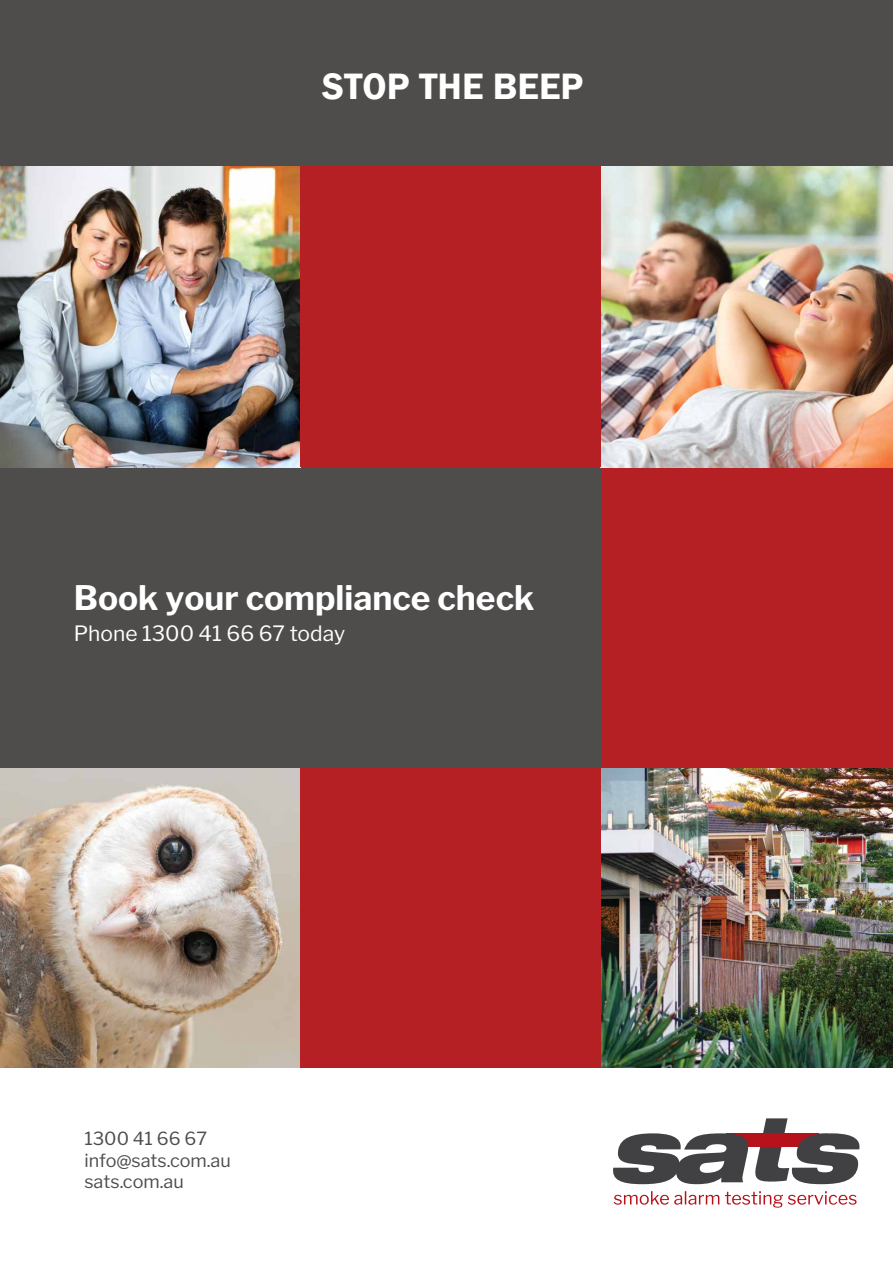
<style>
.page{position:relative;width:893px;height:1263px;background:#fff}
.page>*{position:absolute;margin:0;border:0;box-sizing:border-box;transform-origin:0 0}
.t1{font:600 37.8px "Franklin Gothic";color:#fff}
.t2{font:700 33.6px "Libre Franklin";color:#fff}
.t3{font:21px "Libre Franklin";color:#fff}
.t4{font:18px/21.6px "Libre Franklin";color:#4f4d4c}
</style>
<div class="page">
<div style="left:0;top:0;width:893px;height:168px;background:#4f4d4c"></div>
<img style="left:0;top:768px;width:300px;height:300px">
<img style="left:601px;top:768px;width:292px;height:300px">
<div style="left:300px;top:767px;width:301px;height:301px;background:#b52025"></div>
<div style="left:601px;top:467px;width:292px;height:301px;background:#b52025"></div>
<div style="left:0;top:467px;width:601px;height:301px;background:#4f4d4c"></div>
<svg style="left:613px;top:1118px;width:246px;height:66px"></svg>
<svg style="left:614px;top:1191px;width:105px;height:14px"></svg>
<svg style="left:725px;top:1191px;width:131px;height:17px"></svg>
<img style="left:0;top:166px;width:300px;height:301px">
<img style="left:601px;top:166px;width:292px;height:301px">
<div style="left:300px;top:166px;width:301px;height:301px;background:#b52025"></div>
<h1 class="t1" style="left:322px;top:63px;width:263px">STOP THE BEEP</h1>
<h2 class="t2" style="left:74px;top:577px;width:462px">Book your compliance check</h2>
<p class="t3" style="left:74px;top:621px;width:273px">Phone 1300 41 66 67 today</p>
<p class="t4" style="left:84px;top:1128px;width:148px">1300 41 66 67 info@sats.com.au sats.com.au</p>
</div>
